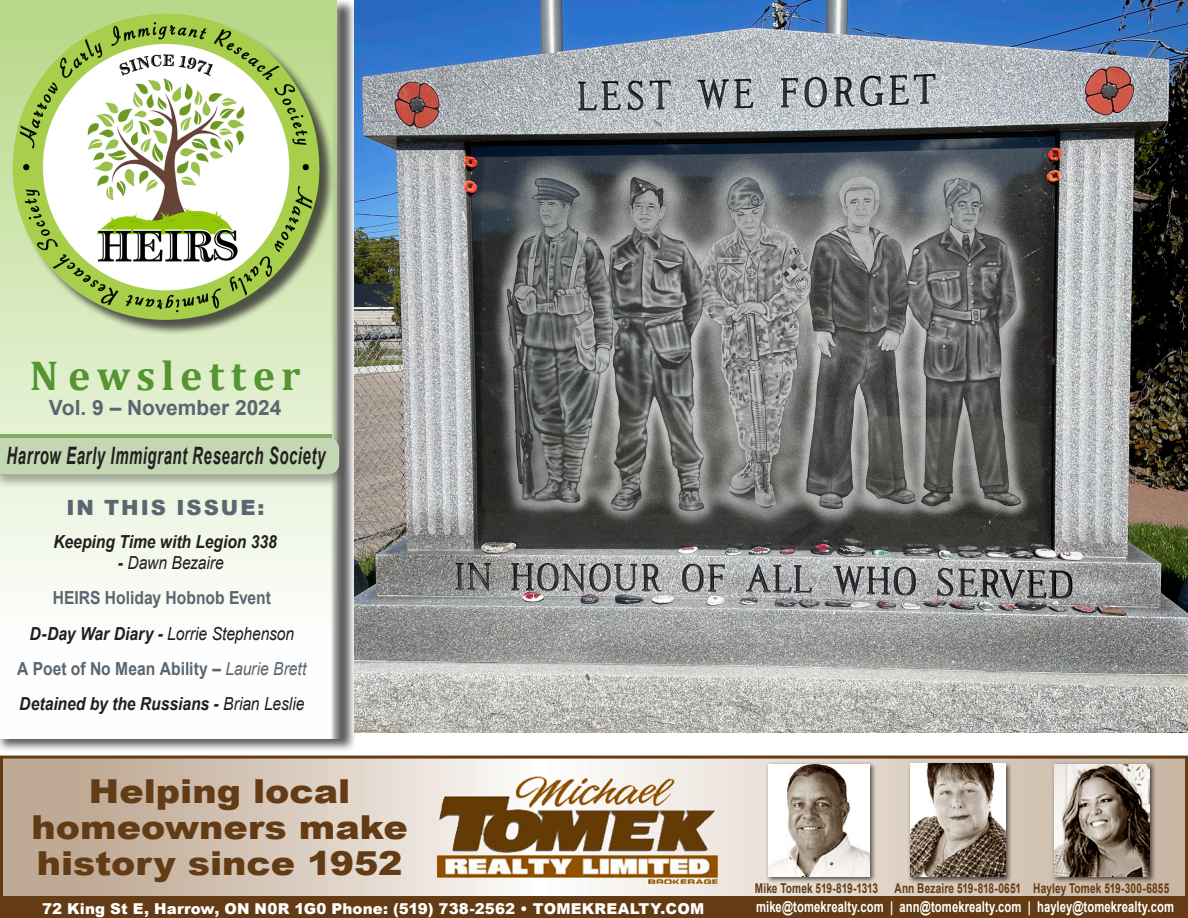
<style>
.page{position:relative;width:1188px;height:918px;background:#fff}
.page>*{position:absolute;margin:0;border:0;box-sizing:border-box;transform-origin:0 0}
.t1{font:700 42px "Cambria";letter-spacing:.145em;color:#549532}
.t2{font:900 33px/36px "Arial";color:#633b14;text-align:center;scale:1.1 1}
.t3{font:italic 700 24px "Arial";letter-spacing:.035em;color:#231f20;scale:.62 1}
.t4{font:700 21px "Arial";color:#5a6670}
.t5{font:900 21px "Arial";letter-spacing:.095em;color:#5a6670}
.t6{font:italic 700 18px "Arial";letter-spacing:-.005em;color:#231f20;scale:.87 1}
.t7{font:700 18px "Arial";color:#5a6670;scale:.87 1}
.t8{font:italic 18px "Arial";letter-spacing:-.005em;color:#231f20;scale:.87 1}
.t9{font:700 15px "Arial";letter-spacing:.01em;color:#fff;scale:.75 1}
.t10{font:900 15px "Arial";letter-spacing:.015em;color:#fff}
.t11{font:700 13.5px "Arial";letter-spacing:.01em;color:#633b14;scale:.75 1}
.t12{font:700 13.5px "Arial";letter-spacing:-.02em;color:#633b14;scale:.75 1}
.s1{font-weight:700}
.s2{font-weight:400;font-style:italic}
.s3{font-weight:400}
</style>
<div class="page">
<div style="left:0;top:0;width:357px;height:752px;background:#231f20;opacity:.75"></div>
<div style="left:0;top:0;width:337px;height:742px;background:linear-gradient(to bottom,#b7d988,#fff)"></div>
<div style="left:15px;top:15px;width:320px;height:321px;background:#231f20;opacity:.75"></div>
<img style="left:13px;top:14px;width:306px;height:306px">
<div style="left:0;top:437px;width:347px;height:52px;background:#231f20;opacity:.38"></div>
<div style="left:0;top:434px;width:332px;height:40px;background:#82ae63"></div>
<div style="left:0;top:438px;width:339px;height:36px;background:#c3d7b4"></div>
<img style="left:355px;top:0;width:833px;height:733px">
<svg style="left:4px;top:760px;width:1180px;height:137px;background:#cdbcaa"></svg>
<div style="left:0;top:756px;width:1188px;height:162px;border:3px solid #633b14"></div>
<div style="left:1px;top:897px;width:1187px;height:21px;background:#633b14"></div>
<img style="left:515px;top:778px;width:160px;height:30px">
<div style="left:765px;top:762px;width:112px;height:122px;background:#231f20;opacity:.75"></div>
<img style="left:768px;top:764px;width:102px;height:113px">
<div style="left:907px;top:762px;width:105px;height:122px;background:#231f20;opacity:.75"></div>
<img style="left:910px;top:764px;width:96px;height:113px">
<div style="left:1051px;top:761px;width:105px;height:122px;background:#231f20;opacity:.75"></div>
<img style="left:1054px;top:764px;width:96px;height:113px">
<p class="t1" style="left:30px;top:346px;width:272px">Newsletter</p>
<p class="t4" style="left:49px;top:393px;width:234px">Vol. 9 – November 2024</p>
<p class="t3" style="left:7px;top:440px;width:516px">Harrow Early Immigrant Research Society</p>
<p class="t5" style="left:66px;top:493px;width:200px">IN THIS ISSUE:</p>
<p class="t6" style="left:54px;top:529px;width:258px">Keeping Time with Legion 338</p>
<p class="t8" style="left:118px;top:551px;width:123px"><span class="s1">-</span> Dawn Bezaire</p>
<p class="t7" style="left:53px;top:585px;width:252px">HEIRS Holiday Hobnob Event</p>
<p class="t8" style="left:29px;top:622px;width:306px"><span class="s1">D-Day War Diary -</span> Lorrie Stephenson</p>
<p class="t7" style="left:17px;top:656px;width:334px">A Poet of No Mean Ability – <span class="s2">Laurie Brett</span></p>
<p class="t6" style="left:19px;top:691px;width:329px">Detained by the Russians - <span class="s3">Brian Leslie</span></p>
<p class="t2" style="left:32px;top:772px;width:343px">Helping local homeowners make history since 1952</p>
<p class="t12" style="left:755px;top:878px;width:166px">Mike Tomek 519-819-1313</p>
<p class="t11" style="left:895px;top:878px;width:170px">Ann Bezaire 519-818-0651</p>
<p class="t11" style="left:1033px;top:878px;width:183px">Hayley Tomek 519-300-6855</p>
<p class="t10" style="left:42px;top:898px;width:664px">72 King St E, Harrow, ON N0R 1G0 Phone: (519) 738-2562 • TOMEKREALTY.COM</p>
<p class="t9" style="left:756px;top:896px;width:559px">mike@tomekrealty.com | ann@tomekrealty.com | hayley@tomekrealty.com</p>
</div>
